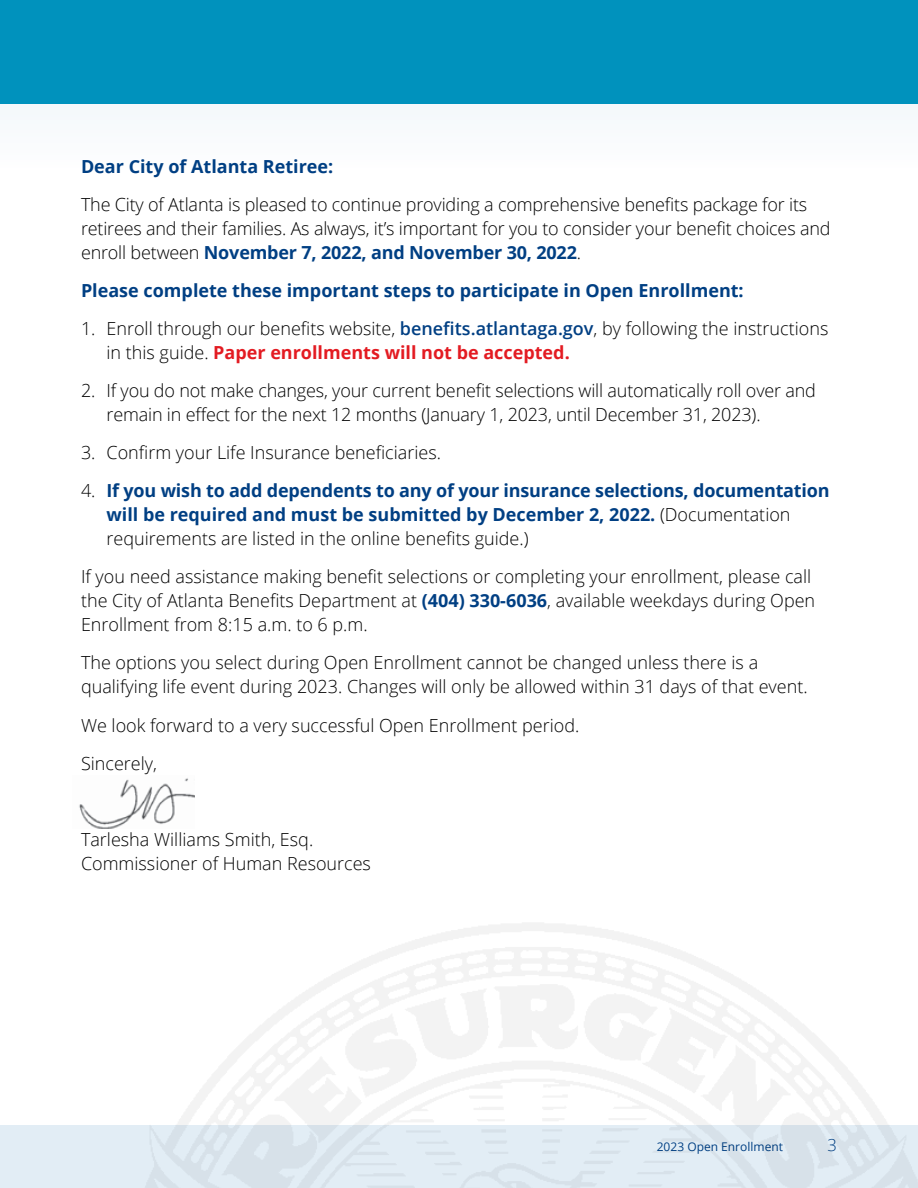
<style>
.page{position:relative;width:918px;height:1188px;background:#fff}
.page>*{position:absolute;margin:0;border:0;box-sizing:border-box;transform-origin:0 0}
.t1{font:300 18px/24px "Open Sans";color:#000}
.t2{font:700 18px/24px "Open Sans";color:#003f83}
.t3{font:300 16.5px "Open Sans";color:#003f83}
.t4{font:12px "Open Sans";color:#003f83}
.s1{font-weight:700;color:#003f83}
.s2{font-weight:600;color:#003f83}
.s3{font-weight:700;color:#e31b22}
.s4{font-weight:300;color:#000}
</style>
<div class="page">
<div style="left:0;top:1125px;width:918px;height:63px;background:#e2edf5"></div>
<div style="left:0;top:0;width:918px;height:168px;background:#f8fbfc"></div>
<div style="left:0;top:0;width:918px;height:104px;background:#0092bd"></div>
<img style="left:79px;top:778px;width:115px;height:50px">
<p class="t2" style="left:81px;top:154px;width:254px">Dear City of Atlanta Retiree:</p>
<p class="t1" style="left:81px;top:192px;width:751px">The City of Atlanta is pleased to continue providing a comprehensive benefits package for its retirees and their families. As always, it’s important for you to consider your benefit choices and enroll between <span class="s1">November 7, 2022, and November 30, 2022</span>.</p>
<p class="t2" style="left:81px;top:278px;width:664px">Please complete these important steps to participate in Open Enrollment:</p>
<p class="t1" style="left:107px;top:316px;width:723px;text-indent:-26px">1. Enroll through our benefits website, <span class="s2">benefits.atlantaga.gov</span>, by following the instructions in this guide. <span class="s3">Paper enrollments will not be accepted.</span></p>
<p class="t1" style="left:107px;top:378px;width:711px;text-indent:-26px">2. If you do not make changes, your current benefit selections will automatically roll over and remain in effect for the next 12 months (January 1, 2023, until December 31, 2023).</p>
<p class="t1" style="left:81px;top:440px;width:362px">3. Confirm your Life Insurance beneficiaries.</p>
<p class="t2" style="left:107px;top:478px;width:725px;text-indent:-26px"><span class="s4">4.</span> If you wish to add dependents to any of your insurance selections, documentation will be required and must be submitted by December 2, 2022. <span class="s4">(Documentation requirements are listed in the online benefits guide.)</span></p>
<p class="t1" style="left:81px;top:564px;width:736px">If you need assistance making benefit selections or completing your enrollment, please call the City of Atlanta Benefits Department at <span class="s1">(404) 330-6036</span>, available weekdays during Open<br>Enrollment from 8:15 a.m. to 6 p.m.</p>
<p class="t1" style="left:81px;top:650px;width:728px">The options you select during Open Enrollment cannot be changed unless there is a qualifying life event during 2023. Changes will only be allowed within 31 days of that event.</p>
<p class="t1" style="left:81px;top:705px;width:500px;line-height:38.1px">We look forward to a very successful Open Enrollment period.<br>Sincerely,</p>
<p class="t1" style="left:81px;top:827px;width:292px">Tarlesha Williams Smith, Esq.<br>Commissioner of Human Resources</p>
<p class="t4" style="left:657px;top:1138px;width:128px">2023 Open Enrollment</p>
<p class="t3" style="left:828px;top:1134px;width:11px">3</p>
</div>
